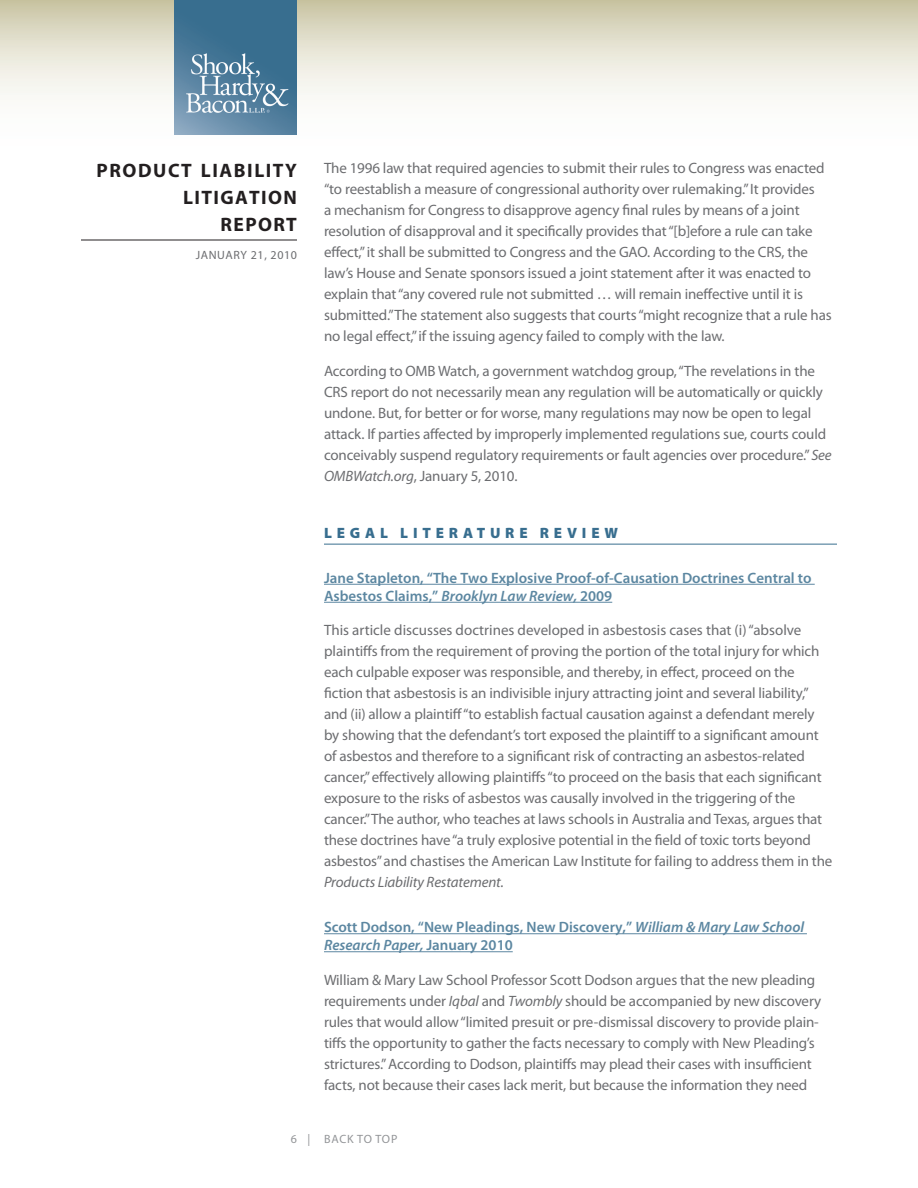
<style>
.page{position:relative;width:918px;height:1188px;background:#fff}
.page>*{position:absolute;margin:0;border:0;box-sizing:border-box;transform-origin:0 0}
.t1{font:700 19.5px/27px "Myriad Pro";letter-spacing:.075em;color:#231f20;text-align:right}
.Body{font:15px/21px "Myriad Pro";letter-spacing:-.01em;color:#6c6d70}
.Subhead{font:600 15px/18px "Myriad Pro";color:#5c87a1}
.Head{font:900 15px "Myriad Pro";letter-spacing:.32em;color:#386e8f}
.t2{font:12px "Myriad Pro";letter-spacing:.05em;color:#6c6d70}
.t3{font:12px "Myriad Pro";letter-spacing:.06em;color:#939598}
.s1{font-style:italic}
</style>
<div class="page">
<svg style="left:0;top:0;width:918px;height:135px"></svg>
<hr style="left:81px;top:240px;width:216px;height:1px;background:#231f20">
<img style="left:175px;top:0;width:122px;height:135px">
<hr style="left:324px;top:544px;width:513px;height:1px;background:#386e8f">
<hr style="left:324px;top:584px;width:491px;height:1px;background:#5c87a1">
<hr style="left:324px;top:602px;width:288px;height:1px;background:#5c87a1">
<hr style="left:324px;top:933px;width:483px;height:1px;background:#5c87a1">
<hr style="left:324px;top:951px;width:189px;height:1px;background:#5c87a1">
<h1 class="t1" style="left:97px;top:156px;width:202px">PRODUCT LIABILITY<br>LITIGATION<br>REPORT</h1>
<p class="t2" style="left:196px;top:248px;width:103px">JANUARY 21, 2010</p>
<p class="Body" style="left:324px;top:157px;width:509px">The 1996 law that required agencies to submit their rules to Congress was enacted “to reestablish a measure of congressional authority over rulemaking.” It provides<br>a mechanism for Congress to disapprove agency final rules by means of a joint resolution of disapproval and it specifically provides that “[b]efore a rule can take effect,” it shall be submitted to Congress and the GAO. According to the CRS, the law’s House and Senate sponsors issued a joint statement after it was enacted to explain that “any covered rule not submitted … will remain ineffective until it is submitted.” The statement also suggests that courts “might recognize that a rule has no legal effect,” if the issuing agency failed to comply with the law.</p>
<p class="Body" style="left:324px;top:360px;width:509px">According to OMB Watch, a government watchdog group, “The revelations in the CRS report do not necessarily mean any regulation will be automatically or quickly undone. But, for better or for worse, many regulations may now be open to legal attack. If parties affected by improperly implemented regulations sue, courts could conceivably suspend regulatory requirements or fault agencies over procedure.” <span class="s1">See OMBWatch.org</span>, January 5, 2010.</p>
<p class="Head" style="left:324px;top:524px;width:295px">LEGAL LITERATURE REVIEW</p>
<p class="Subhead" style="left:324px;top:568px;width:489px">Jane Stapleton, “The Two Explosive Proof-of-Causation Doctrines Central to<br>Asbestos Claims,” <span class="s1">Brooklyn Law Review,</span> 2009</p>
<p class="Body" style="left:324px;top:619px;width:510px">This article discusses doctrines developed in asbestosis cases that (i) “absolve plaintiffs from the requirement of proving the portion of the total injury for which each culpable exposer was responsible, and thereby, in effect, proceed on the fiction that asbestosis is an indivisible injury attracting joint and several liability,” and (ii) allow a plaintiff “to establish factual causation against a defendant merely by showing that the defendant’s tort exposed the plaintiff to a significant amount of asbestos and therefore to a significant risk of contracting an asbestos-related cancer,” effectively allowing plaintiffs “to proceed on the basis that each significant exposure to the risks of asbestos was causally involved in the triggering of the cancer.” The author, who teaches at laws schools in Australia and Texas, argues that these doctrines have “a truly explosive potential in the field of toxic torts beyond asbestos” and chastises the American Law Institute for failing to address them in the <span class="s1">Products Liability Restatement.</span></p>
<p class="Subhead" style="left:324px;top:918px;width:482px">Scott Dodson, “New Pleadings, New Discovery,” <span class="s1">William &amp; Mary Law School<br>Research Paper,</span> January 2010</p>
<p class="Body" style="left:324px;top:969px;width:499px">William &amp; Mary Law School Professor Scott Dodson argues that the new pleading requirements under <span class="s1">Iqbal</span> and <span class="s1">Twombly</span> should be accompanied by new discovery rules that would allow “limited presuit or pre-dismissal discovery to provide plain&shy;tiffs the opportunity to gather the facts necessary to comply with New Pleading’s strictures.” According to Dodson, plaintiffs may plead their cases with insufficient facts, not because their cases lack merit, but because the information they need</p>
<p class="t3" style="left:291px;top:1132px;width:108px">6 | BACK TO TOP</p>
</div>
